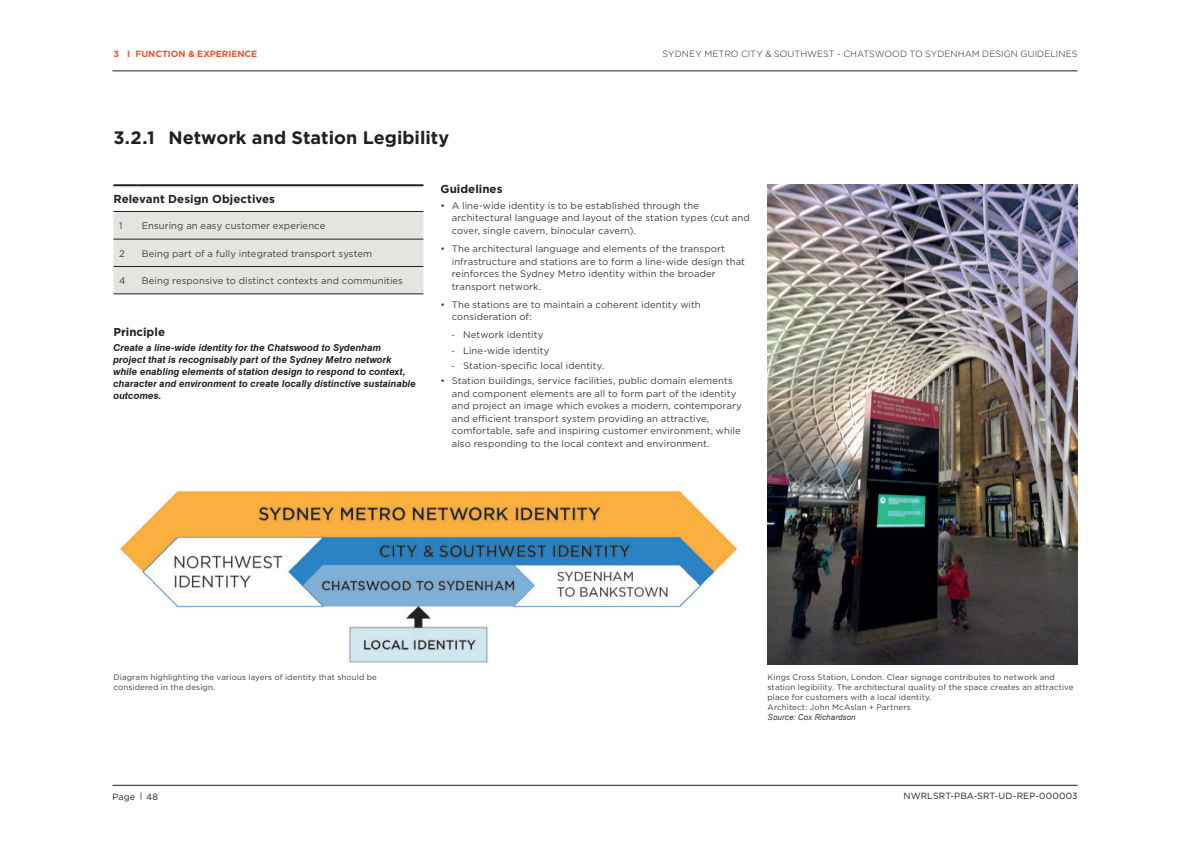
<style>
.page{position:relative;width:1191px;height:842px;background:#fff}
.page>*{position:absolute;margin:0;border:0;box-sizing:border-box;transform-origin:0 0}
.t1{font:700 18px "Gotham";color:#231f20}
.t2{font:700 11.5px "Gotham";letter-spacing:.005em;color:#231f20}
.t3{font:9.5px/12.5px "Gotham";letter-spacing:.01em;color:#3e3e3f}
.t4{font:italic 700 9.5px/12px "Swiss 721 BT";letter-spacing:.01em;color:#231f20}
.t5{font:300 9px "Gotham";letter-spacing:.005em;color:#231f20}
.t6{font:9px "Gotham";letter-spacing:.01em;color:#231f20}
.t7{font:700 9px "Gotham";color:#ec5328}
.t8{font:8px/10px "Gotham";letter-spacing:.015em;color:#3e3e3f}
.t9{font:italic 8px "Arial";letter-spacing:.015em;color:#3e3e3f}
.s1{font-family:"Myriad Pro"}
</style>
<div class="page">
<hr style="left:112px;top:71px;width:965px;height:1px;background:#231f20">
<hr style="left:112px;top:785px;width:965px;height:1px;background:#231f20">
<hr style="left:113px;top:184px;width:23px;height:2px;background:#231f20">
<hr style="left:136px;top:184px;width:287px;height:2px;background:#231f20">
<div style="left:113px;top:211px;width:310px;height:84px;background:#e4e4e1"></div>
<hr style="left:136px;top:211px;width:287px;height:1px;background:#231f20">
<hr style="left:136px;top:239px;width:287px;height:1px;background:#231f20">
<hr style="left:136px;top:266px;width:287px;height:1px;background:#231f20">
<hr style="left:136px;top:294px;width:287px;height:1px;background:#231f20">
<img style="left:767px;top:184px;width:310px;height:481px">
<img style="left:120px;top:491px;width:617px;height:172px">
<p class="t7" style="left:113px;top:48px;width:145px">3 I FUNCTION &amp; EXPERIENCE</p>
<h1 class="t1" style="left:113px;top:125px;width:337px">3.2.1 Network and Station Legibility</h1>
<p class="t5" style="left:662px;top:48px;width:416px">SYDNEY METRO CITY &amp; SOUTHWEST - CHATSWOOD TO SYDENHAM DESIGN GUIDELINES</p>
<p class="t2" style="left:113px;top:191px;width:163px">Relevant Design Objectives</p>
<p class="t3" style="left:119px;top:219px;width:5px">1</p>
<p class="t3" style="left:142px;top:219px;width:185px">Ensuring an easy customer experience</p>
<p class="t3" style="left:119px;top:247px;width:7px">2</p>
<p class="t3" style="left:142px;top:247px;width:232px">Being part of a fully integrated transport system</p>
<p class="t3" style="left:119px;top:274px;width:8px">4</p>
<p class="t3" style="left:142px;top:274px;width:263px">Being responsive to distinct contexts and communities</p>
<p class="t2" style="left:113px;top:324px;width:53px">Principle</p>
<p class="t4" style="left:113px;top:341px;width:304px">Create a line-wide identity for the Chatswood to Sydenham<br>project that is recognisably part of the Sydney Metro network while enabling elements of station design to respond to context, character and environment to create locally distinctive sustainable outcomes.</p>
<p class="t2" style="left:440px;top:182px;width:63px">Guidelines</p>
<p class="t3" style="left:452px;top:199px;width:299px;text-indent:-11px">• A line-wide identity is to be established through the architectural language and layout of the station types (cut and cover, single cavern, binocular cavern).</p>
<p class="t3" style="left:452px;top:242px;width:295px;text-indent:-11px">• The architectural language and elements of the transport infrastructure and stations are to form a line-wide design that reinforces the Sydney Metro identity within the broader transport network.</p>
<p class="t3" style="left:452px;top:298px;width:250px;text-indent:-11px">• The stations are to maintain a coherent identity with consideration of:</p>
<p class="t3" style="left:452px;top:329px;width:93px"><span class="s1">-</span> Network identity</p>
<p class="t3" style="left:452px;top:344px;width:99px"><span class="s1">-</span> Line-wide identity</p>
<p class="t3" style="left:452px;top:359px;width:154px"><span class="s1">-</span> Station-specific local identity.</p>
<p class="t3" style="left:452px;top:375px;width:291px;text-indent:-11px">• Station buildings, service facilities, public domain elements and component elements are all to form part of the identity and project an image which evokes a modern, contemporary and efficient transport system providing an attractive, comfortable, safe and inspiring customer environment, while also responding to the local context and environment.</p>
<p class="t8" style="left:113px;top:671px;width:265px">Diagram highlighting the various layers of identity that should be considered in the design.</p>
<p class="t8" style="left:767px;top:671px;width:307px">Kings Cross Station, London. Clear signage contributes to network and station legibility. The architectural quality of the space creates an attractive place for customers with a local identity.<br>Architect: John McAslan + Partners</p>
<p class="t9" style="left:767px;top:711px;width:90px">Source: Cox Richardson</p>
<p class="t6" style="left:112px;top:791px;width:24px">Page</p>
<p class="t6" style="left:146px;top:791px;width:13px">48</p>
<p class="t6" style="left:903px;top:790px;width:175px">NWRLSRT-PBA-SRT-UD-REP-000003</p>
</div>
